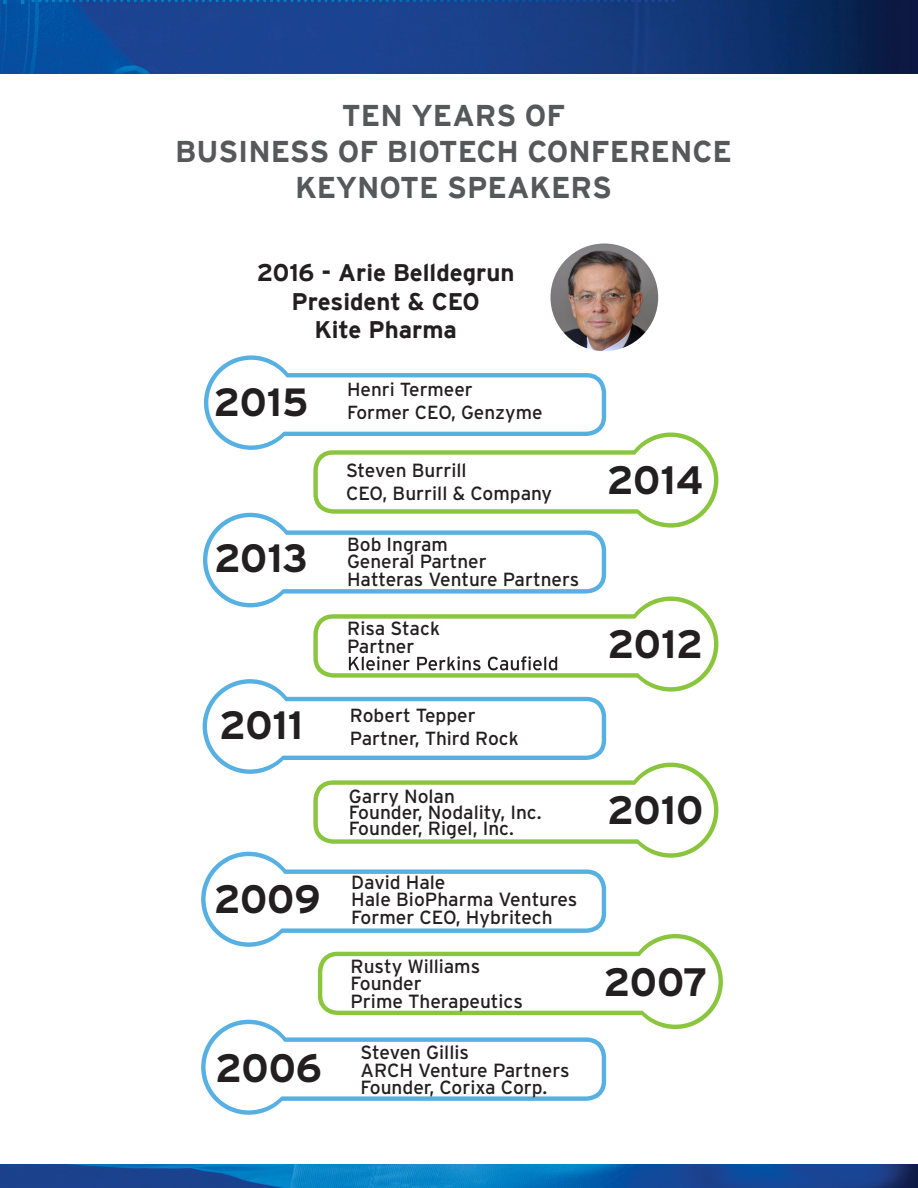
<style>
.page{position:relative;width:918px;height:1188px;background:#fff}
.page>*{position:absolute;margin:0;border:0;box-sizing:border-box;transform-origin:0 0}
.t1{font:700 39.6px "Interstate";color:#231f20}
.t2{font:700 39.45px "Interstate";color:#231f20}
.t3{font:700 30px "Interstate";color:#57585a}
.t4{font:700 24px "Interstate";color:#231f20}
.t5{font:19.05px/17.5px "Interstate";color:#231f20}
.t6{font:18.9px/22.8px "Interstate";color:#231f20}
.s1{font-weight:700;font-size:39.45px}
</style>
<div class="page">
<img style="left:0;top:0;width:918px;height:73px">
<img style="left:0;top:1165px;width:918px;height:23px">
<div style="left:204px;top:355px;width:94px;height:95px;border:4px solid #57b0e2;border-radius:50%"></div>
<div style="left:238px;top:375px;width:366px;height:59px;background:#fff;border-radius:17px"></div>
<div style="left:236px;top:373px;width:370px;height:63px;border:4px solid #57b0e2;border-radius:17px"></div>
<div style="left:211px;top:361px;width:84px;height:84px;background:#fff;border-radius:50%"></div>
<div style="left:203px;top:513px;width:95px;height:94px;border:4px solid #57b0e2;border-radius:50%"></div>
<div style="left:237px;top:533px;width:367px;height:58px;background:#fff;border-radius:18px"></div>
<div style="left:235px;top:530px;width:371px;height:64px;border:4px solid #57b0e2;border-radius:18px"></div>
<div style="left:210px;top:518px;width:84px;height:84px;background:#fff;border-radius:50%"></div>
<div style="left:203px;top:679px;width:94px;height:95px;border:4px solid #57b0e2;border-radius:50%"></div>
<div style="left:237px;top:699px;width:367px;height:59px;background:#fff;border-radius:18px"></div>
<div style="left:235px;top:697px;width:371px;height:63px;border:4px solid #57b0e2;border-radius:18px"></div>
<div style="left:210px;top:685px;width:84px;height:84px;background:#fff;border-radius:50%"></div>
<div style="left:201px;top:852px;width:95px;height:95px;border:4px solid #57b0e2;border-radius:50%"></div>
<div style="left:235px;top:872px;width:369px;height:59px;background:#fff;border-radius:18px"></div>
<div style="left:233px;top:869px;width:373px;height:64px;border:4px solid #57b0e2;border-radius:18px"></div>
<div style="left:208px;top:857px;width:85px;height:85px;background:#fff;border-radius:50%"></div>
<div style="left:201px;top:1020px;width:95px;height:95px;border:4px solid #57b0e2;border-radius:50%"></div>
<div style="left:235px;top:1040px;width:369px;height:59px;background:#fff;border-radius:18px"></div>
<div style="left:233px;top:1037px;width:373px;height:64px;border:4px solid #57b0e2;border-radius:18px"></div>
<div style="left:208px;top:1025px;width:85px;height:85px;background:#fff;border-radius:50%"></div>
<div style="left:623px;top:433px;width:95px;height:95px;border:4px solid #8ac53e;border-radius:50%"></div>
<div style="left:316px;top:452px;width:368px;height:59px;background:#fff;border-radius:18px"></div>
<div style="left:313px;top:450px;width:373px;height:64px;border:4px solid #8ac53e;border-radius:18px"></div>
<div style="left:627px;top:438px;width:84px;height:84px;background:#fff;border-radius:50%"></div>
<div style="left:623px;top:597px;width:95px;height:95px;border:4px solid #8ac53e;border-radius:50%"></div>
<div style="left:316px;top:616px;width:368px;height:59px;background:#fff;border-radius:18px"></div>
<div style="left:313px;top:614px;width:373px;height:64px;border:4px solid #8ac53e;border-radius:18px"></div>
<div style="left:627px;top:602px;width:84px;height:84px;background:#fff;border-radius:50%"></div>
<svg style="left:349px;top:656px;width:208px;height:14px"></svg>
<div style="left:623px;top:763px;width:95px;height:95px;border:4px solid #8ac53e;border-radius:50%"></div>
<div style="left:316px;top:783px;width:368px;height:59px;background:#fff;border-radius:18px"></div>
<div style="left:313px;top:780px;width:373px;height:64px;border:4px solid #8ac53e;border-radius:18px"></div>
<div style="left:627px;top:768px;width:84px;height:85px;background:#fff;border-radius:50%"></div>
<div style="left:628px;top:934px;width:95px;height:95px;border:4px solid #8ac53e;border-radius:50%"></div>
<div style="left:320px;top:954px;width:369px;height:59px;background:#fff;border-radius:18px"></div>
<div style="left:318px;top:952px;width:373px;height:63px;border:4px solid #8ac53e;border-radius:18px"></div>
<div style="left:631px;top:939px;width:85px;height:85px;background:#fff;border-radius:50%"></div>
<img style="left:550px;top:243px;width:108px;height:108px;border-radius:54px">
<p class="t3" style="left:342px;top:99px;width:225px">TEN YEARS OF</p>
<p class="t3" style="left:175px;top:135px;width:559px">BUSINESS OF BIOTECH CONFERENCE</p>
<p class="t3" style="left:295px;top:171px;width:318px">KEYNOTE SPEAKERS</p>
<p class="t4" style="left:257px;top:259px;width:259px">2016 - Arie Belldegrun</p>
<p class="t4" style="left:292px;top:288px;width:190px">President &amp; CEO</p>
<p class="t4" style="left:314px;top:317px;width:144px">Kite Pharma</p>
<p class="t6" style="left:214px;top:378px;width:330px;text-indent:133px">Henri Termeer<br><sup>2015</sup> Former CEO, Genzyme</p>
<p class="t5" style="left:346px;top:458px;width:208px;line-height:23px">Steven Burrill<br>CEO, Burrill &amp; Company</p>
<p class="t2" style="left:214px;top:536px;width:95px">2013</p>
<p class="t5" style="left:347px;top:535px;width:234px">Bob Ingram<br>General Partner<br>Hatteras Venture Partners</p>
<p class="t5" style="left:347px;top:619px;width:94px">Risa Stack<br>Partner</p>
<p class="t5" style="left:350px;top:704px;width:170px;line-height:22.8px;text-indent:-131px"><span class="s1">2011</span> Robert Tepper<br>Partner, Third Rock</p>
<p class="t5" style="left:349px;top:788px;width:194px;line-height:16.2px">Garry Nolan<br>Founder, Nodality, Inc.<br>Founder, Rigel, Inc.</p>
<p class="t1" style="left:214px;top:877px;width:109px">2009</p>
<p class="t5" style="left:351px;top:873px;width:228px">David Hale<br>Hale BioPharma Ventures<br>Former CEO, Hybritech</p>
<p class="t5" style="left:351px;top:957px;width:174px">Rusty Williams<br>Founder<br>Prime Therapeutics</p>
<p class="t1" style="left:215px;top:1046px;width:109px">2006</p>
<p class="t5" style="left:361px;top:1044px;width:211px">Steven Gillis<br>ARCH Venture Partners<br>Founder, Corixa Corp.</p>
<p class="t1" style="left:607px;top:458px;width:98px">2014</p>
<p class="t1" style="left:607px;top:622px;width:97px">2012</p>
<p class="t1" style="left:607px;top:788px;width:98px">2010</p>
<p class="t1" style="left:604px;top:960px;width:106px">2007</p>
</div>
